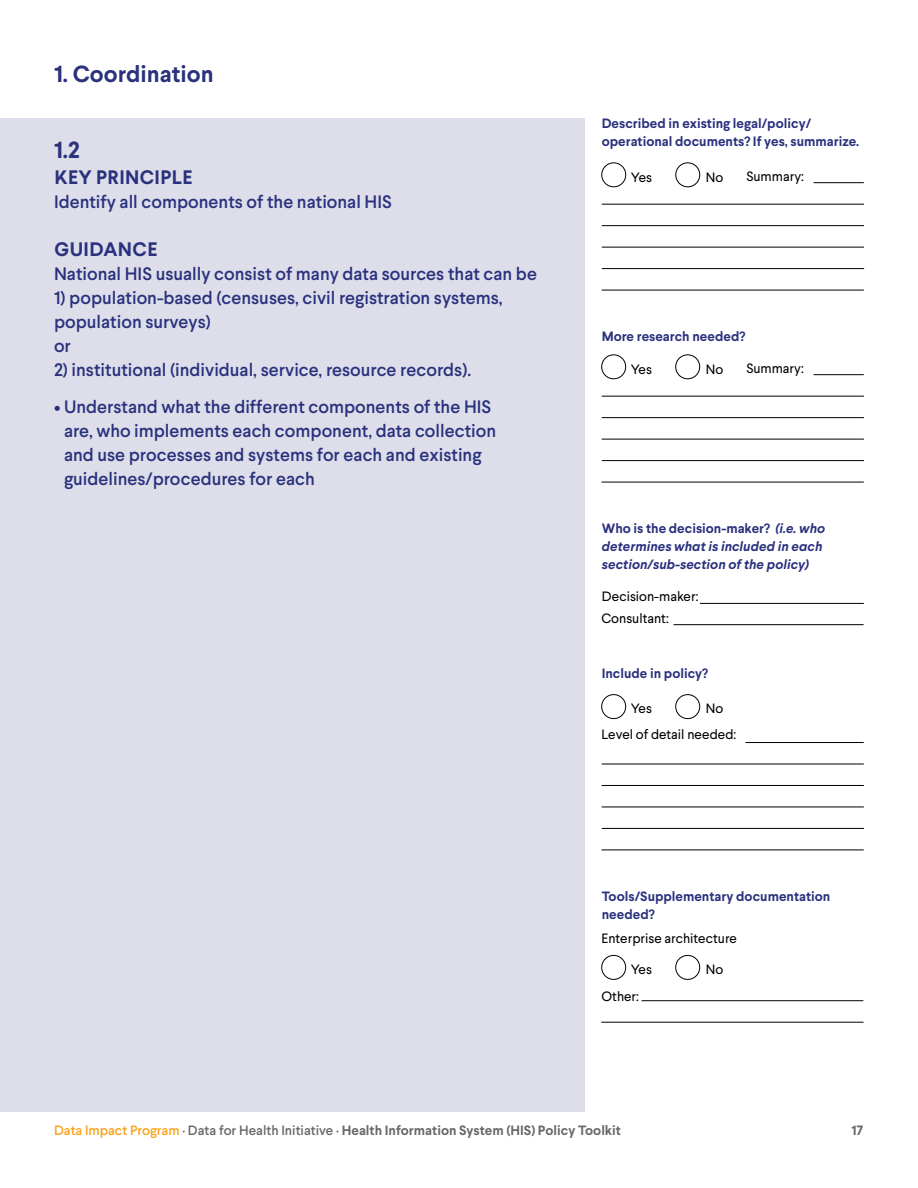
<style>
.page{position:relative;width:918px;height:1188px;background:#fff}
.page>*{position:absolute;margin:0;border:0;box-sizing:border-box;transform-origin:0 0}
.t1{font:700 23.25px "Larsseit";color:#2a317d}
.t2{font:700 19.5px "Larsseit";letter-spacing:.02em;color:#2a317d}
.t3{font:500 18px/24px "Larsseit";color:#2a317d}
.t4{font:700 13.5px/18px "Larsseit";color:#2a317d}
.t5{font:13.5px/26.1px "Larsseit";color:#000}
.t6{font:italic 700 13.5px/18px "Larsseit";color:#2a317d}
.t7{font:700 13.5px "Larsseit";color:#67686b}
.s1{font-style:normal}
.s2{font-weight:500;color:#faa21b}
.s3{font-weight:500}
</style>
<div class="page">
<div style="left:602px;top:355px;width:24px;height:24px;border:1px solid #000;border-radius:50%"></div>
<div style="left:676px;top:355px;width:24px;height:24px;border:1px solid #000;border-radius:50%"></div>
<hr style="left:700px;top:603px;width:164px;height:1px;background:#000">
<div style="left:602px;top:694px;width:24px;height:25px;border:1px solid #000;border-radius:50%"></div>
<div style="left:676px;top:694px;width:24px;height:25px;border:1px solid #000;border-radius:50%"></div>
<hr style="left:602px;top:764px;width:262px;height:1px;background:#000">
<hr style="left:602px;top:785px;width:262px;height:1px;background:#000">
<hr style="left:602px;top:807px;width:262px;height:1px;background:#000">
<hr style="left:745px;top:742px;width:119px;height:1px;background:#000">
<hr style="left:674px;top:624px;width:190px;height:1px;background:#000">
<hr style="left:602px;top:828px;width:262px;height:1px;background:#000">
<hr style="left:602px;top:850px;width:262px;height:1px;background:#000">
<div style="left:0;top:118px;width:584px;height:994px;background:#dddeea"></div>
<hr style="left:602px;top:396px;width:262px;height:1px;background:#000">
<hr style="left:602px;top:417px;width:262px;height:1px;background:#000">
<hr style="left:602px;top:439px;width:262px;height:1px;background:#000">
<hr style="left:814px;top:374px;width:50px;height:1px;background:#000">
<hr style="left:602px;top:460px;width:262px;height:1px;background:#000">
<hr style="left:602px;top:482px;width:262px;height:1px;background:#000">
<div style="left:602px;top:163px;width:24px;height:24px;border:1px solid #000;border-radius:50%"></div>
<div style="left:676px;top:163px;width:24px;height:24px;border:1px solid #000;border-radius:50%"></div>
<hr style="left:602px;top:204px;width:262px;height:1px;background:#000">
<hr style="left:602px;top:225px;width:262px;height:1px;background:#000">
<hr style="left:602px;top:247px;width:262px;height:1px;background:#000">
<hr style="left:814px;top:182px;width:50px;height:1px;background:#000">
<hr style="left:602px;top:268px;width:262px;height:1px;background:#000">
<hr style="left:602px;top:290px;width:262px;height:1px;background:#000">
<div style="left:602px;top:955px;width:24px;height:25px;border:1px solid #000;border-radius:50%"></div>
<div style="left:676px;top:955px;width:24px;height:25px;border:1px solid #000;border-radius:50%"></div>
<hr style="left:601px;top:1022px;width:263px;height:1px;background:#000">
<hr style="left:642px;top:1000px;width:221px;height:1px;background:#000">
<p class="t1" style="left:54px;top:59px;width:161px">1. Coordination</p>
<p class="t1" style="left:54px;top:135px;width:27px">1.2</p>
<p class="t2" style="left:54px;top:164px;width:140px">KEY PRINCIPLE</p>
<p class="t3" style="left:54px;top:189px;width:339px">Identify all components of the national HIS</p>
<p class="t2" style="left:54px;top:236px;width:105px">GUIDANCE</p>
<p class="t3" style="left:54px;top:261px;width:485px">National HIS usually consist of many data sources that can be</p>
<p class="t3" style="left:54px;top:285px;width:450px">1) population-based (censuses, civil registration systems, population surveys)<br>or</p>
<p class="t3" style="left:54px;top:357px;width:419px">2) institutional (individual, service, resource records).</p>
<p class="t3" style="left:64px;top:395px;width:434px;text-indent:-10px">• Understand what the different components of the HIS are, who implements each component, data collection and use processes and systems for each and existing guidelines/procedures for each</p>
<p class="t4" style="left:602px;top:115px;width:259px">Described in existing legal/policy/ operational documents? If yes, summarize.</p>
<p class="t5" style="left:631px;top:164px;width:23px">Yes</p>
<p class="t5" style="left:706px;top:164px;width:19px">No</p>
<p class="t5" style="left:746px;top:164px;width:59px">Summary:</p>
<p class="t4" style="left:602px;top:328px;width:145px">More research needed?</p>
<p class="t5" style="left:631px;top:356px;width:23px">Yes</p>
<p class="t5" style="left:706px;top:356px;width:19px">No</p>
<p class="t5" style="left:746px;top:356px;width:59px">Summary:</p>
<p class="t6" style="left:602px;top:519px;width:225px"><span class="s1">Who is the decision-maker?</span> (i.e. who determines what is included in each section/sub-section of the policy)</p>
<p class="t5" style="left:602px;top:583px;width:98px">Decision-maker:</p>
<p class="t5" style="left:602px;top:606px;width:69px">Consultant:</p>
<p class="t4" style="left:602px;top:665px;width:108px">Include in policy?</p>
<p class="t5" style="left:631px;top:696px;width:23px">Yes</p>
<p class="t5" style="left:602px;top:696px;width:136px;text-indent:104px">No<br>Level of detail needed:</p>
<p class="t4" style="left:602px;top:887px;width:230px">Tools/Supplementary documentation needed?</p>
<p class="t5" style="left:602px;top:925px;width:137px">Enterprise architecture</p>
<p class="t5" style="left:631px;top:956px;width:23px">Yes</p>
<p class="t5" style="left:706px;top:956px;width:19px">No</p>
<p class="t5" style="left:602px;top:983px;width:39px">Other:</p>
<p class="t7" style="left:54px;top:1121px;width:569px"><span class="s2">Data Impact Program</span> <span class="s3">· Data for Health Initiative ·</span> Health Information System (HIS) Policy Toolkit</p>
<p class="t7" style="left:851px;top:1121px;width:14px">17</p>
</div>
